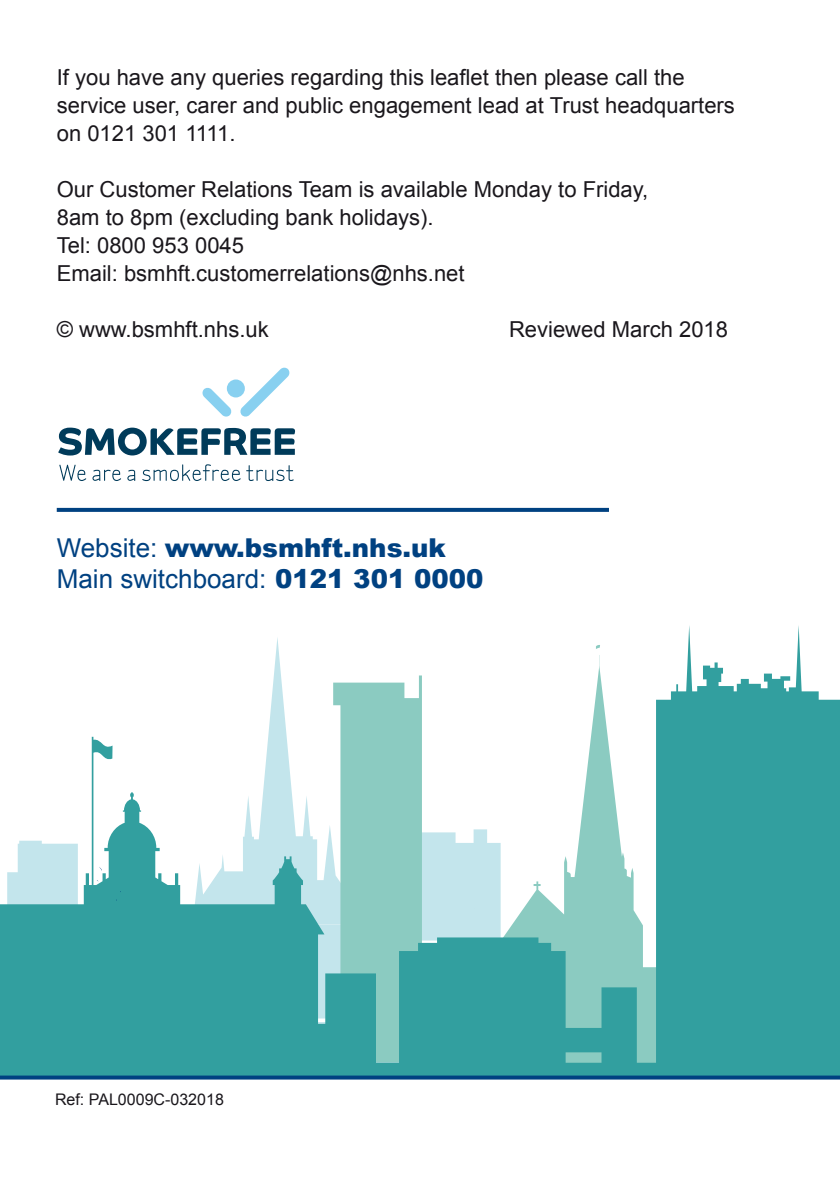
<style>
.page{position:relative;width:840px;height:1191px;background:#fff}
.page>*{position:absolute;margin:0;border:0;box-sizing:border-box;transform-origin:0 0}
.t1{font:900 26px/31.2px "Arial";color:#004181}
.t2{font:22px/28px "Arial";color:#1a171c}
.t3{font:16px "Arial";color:#1a171c}
.s1{font-weight:400}
</style>
<div class="page">
<svg style="left:0;top:626px;width:839px;height:449px"></svg>
<svg style="left:99px;top:866px;width:4px;height:4px"></svg>
<svg style="left:405px;top:829px;width:95px;height:111px;background:#b9e0e4"></svg>
<svg style="left:57px;top:508px;width:551px;height:4px;background:#064684"></svg>
<svg style="left:202px;top:387px;width:30px;height:30px"></svg>
<div style="left:227px;top:379px;width:18px;height:18px;background:#88d0f0;border-radius:50%"></div>
<svg style="left:240px;top:367px;width:50px;height:50px"></svg>
<svg style="left:58px;top:427px;width:237px;height:28px"></svg>
<svg style="left:59px;top:464px;width:234px;height:17px"></svg>
<svg style="left:0;top:1075px;width:839px;height:4px;background:#074e85"></svg>
<p class="t2" style="left:57px;top:63px;width:679px">If you have any queries regarding this leaflet then please call the service user, carer and public engagement lead at Trust headquarters on 0121 301 1111.</p>
<p class="t2" style="left:57px;top:175px;width:593px">Our Customer Relations Team is available Monday to Friday, 8am to 8pm (excluding bank holidays).<br>Tel: 0800 953 0045<br>Email: bsmhft.customerrelations@nhs.net</p>
<p class="t2" style="left:57px;top:315px;width:213px">© www.bsmhft.nhs.uk</p>
<p class="t2" style="left:508px;top:315px;width:220px">Reviewed March 2018</p>
<p class="t1" style="left:57px;top:531px;width:428px"><span class="s1">Website:</span> www.bsmhft.nhs.uk<br><span class="s1">Main switchboard:</span> 0121 301 0000</p>
<p class="t3" style="left:55px;top:1089px;width:170px">Ref: PAL0009C-032018</p>
</div>
